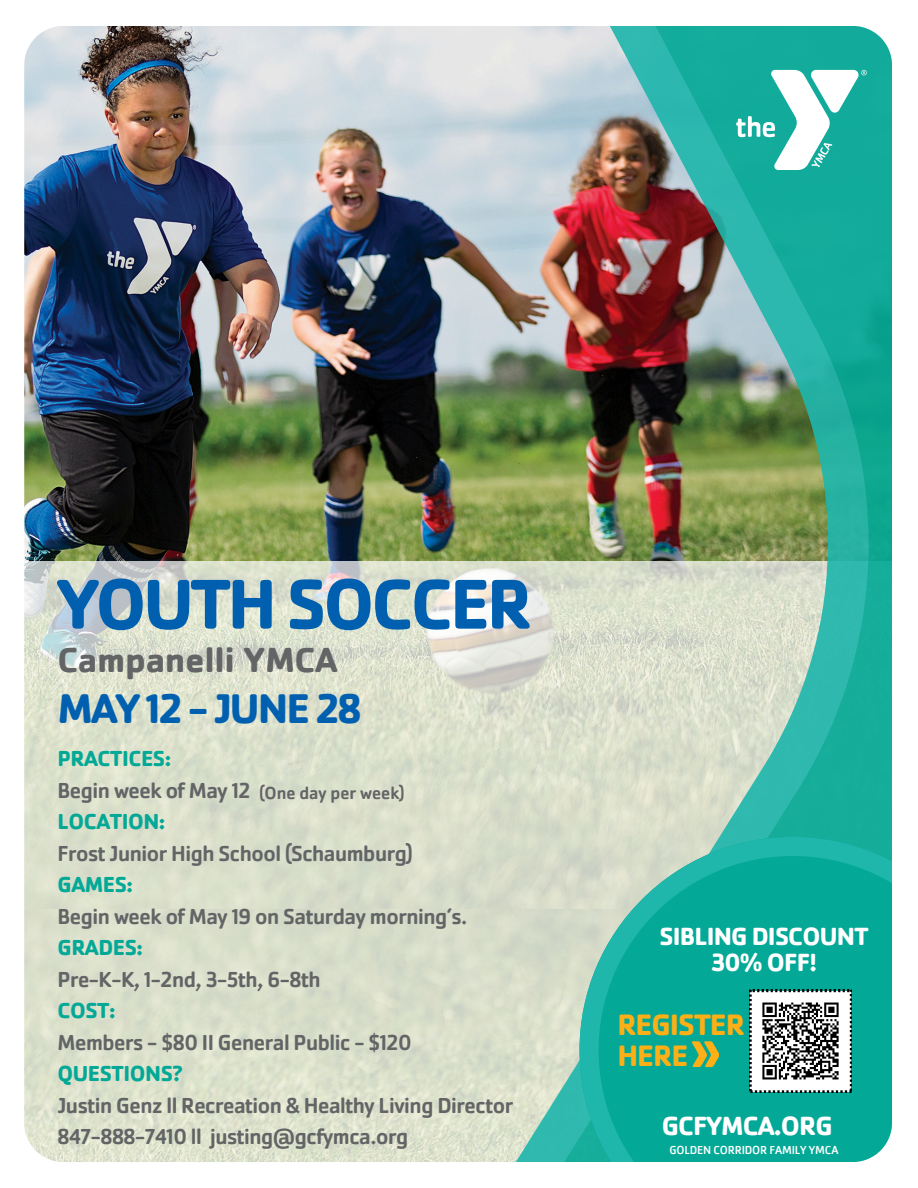
<style>
.page{position:relative;width:918px;height:1188px;background:#fff}
.page>*{position:absolute;margin:0;border:0;box-sizing:border-box;transform-origin:0 0}
.t1{font:700 73.05px "Cachet Pro";letter-spacing:-.045em;color:#0060af}
.t2{font:700 43.05px "Cachet Pro";letter-spacing:-.045em;color:#0060af}
.t3{font:700 36px "Cachet";letter-spacing:-.01em;color:#636466}
.t4{font:700 30.75px/30.8px "Cachet Pro";letter-spacing:-.03em;color:#fcaf17}
.t5{font:700 27.3px "Cachet Pro";letter-spacing:-.03em;color:#fff}
.t6{font:700 25.8px/25.8px "Cachet Pro";letter-spacing:-.03em;color:#fff;text-align:center}
.t7{font:500 22.5px/31.5px "Cachet Pro";letter-spacing:-.02em;color:#636466}
.t8{font:500 18px "Cachet Pro";color:#636466}
.t9{font:12px "Cachet Pro";letter-spacing:-.015em;color:#fff}
.s1{font-weight:700;color:#03a996}
</style>
<div class="page">
<img style="left:24px;top:26px;width:868px;height:1136px">
<h5 class="t1" style="left:58px;top:558px;width:476px">YOUTH SOCCER</h5>
<h4 class="t3" style="left:58px;top:636px;width:282px">Campanelli YMCA</h4>
<p class="t2" style="left:58px;top:681px;width:306px">MAY 12 - JUNE 28</p>
<p class="t7" style="left:58px;top:743px;width:457px"><span class="s1">PRACTICES:<br></span>Begin week of May 12<br><span class="s1">LOCATION:<br></span>Frost Junior High School (Schaumburg)<br><span class="s1">GAMES:<br></span>Begin week of May 19 on Saturday morning’s.<br><span class="s1">GRADES:<br></span>Pre-K-K, 1-2nd, 3-5th, 6-8th<br><span class="s1">COST:<br></span>Members - $80 II General Public - $120<br><span class="s1">QUESTIONS?<br></span>Justin Genz ll Recreation &amp; Healthy Living Director<br>847-888-7410 ll justing@gcfymca.org</p>
<p class="t8" style="left:259px;top:782px;width:147px">(One day per week)</p>
<h5 class="t6" style="left:659px;top:924px;width:210px">SIBLING DISCOUNT<br>30% OFF!</h5>
<p class="t4" style="left:617px;top:1010px;width:129px">REGISTER<br>HERE</p>
<p class="t5" style="left:662px;top:1108px;width:173px">GCFYMCA.ORG</p>
<p class="t9" style="left:670px;top:1142px;width:170px">GOLDEN CORRIDOR FAMILY YMCA</p>
</div>
